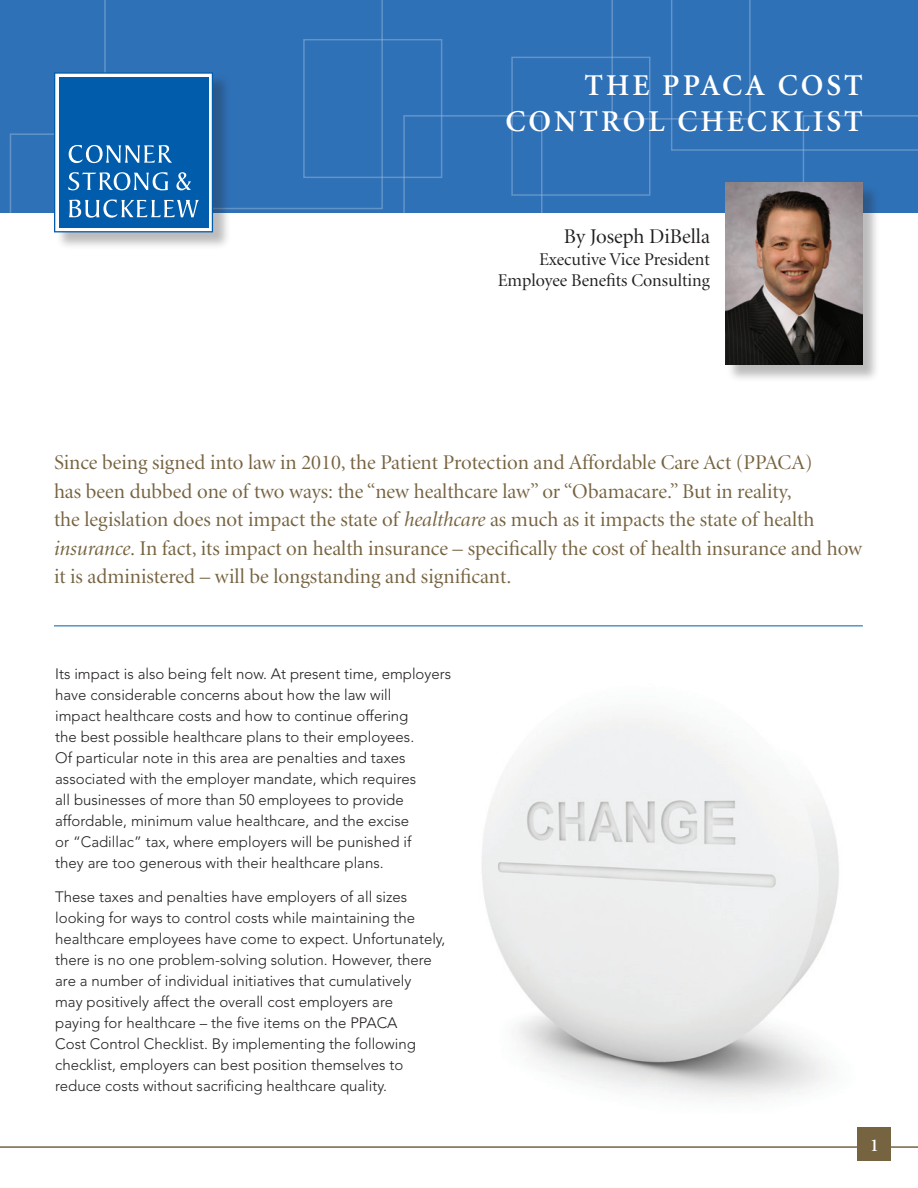
<style>
.page{position:relative;width:918px;height:1188px;background:#fff}
.page>*{position:absolute;margin:0;border:0;box-sizing:border-box;transform-origin:0 0}
.t1{font:600 30.3px/36.3px "Minion";letter-spacing:.1em;color:#fff;text-align:right}
.t2{font:21px/28.5px "Minion Display";color:#766340}
.t3{font:21px "Minion Display";color:#231f20}
.t4{font:18px "Minion Display";color:#231f20}
.t5{font:600 18px "Minion";color:#fff}
.t6{font:300 15px/21px "Avenir LT Std";color:#231f20}
.s1{font-style:italic}
</style>
<div class="page">
<img style="left:482px;top:715px;width:357px;height:385px">
<div style="left:0;top:0;width:918px;height:213px;background:#2f71b7"></div>
<div style="left:403px;top:115px;width:139px;height:139px;border:2px solid #fff"></div>
<svg style="left:104px;top:0;width:279px;height:209px"></svg>
<div style="left:10px;top:133px;width:139px;height:140px;border:2px solid #fff"></div>
<svg style="left:611px;top:0;width:307px;height:196px"></svg>
<hr style="left:0;top:1146px;width:918px;height:2px;background:#766340">
<div style="left:858px;top:1128px;width:33px;height:33px;background:#766340"></div>
<div style="left:727px;top:184px;width:153px;height:198px;background:#231f20;opacity:.3"></div>
<img style="left:725px;top:182px;width:138px;height:183px">
<div style="left:55px;top:74px;width:176px;height:176px;background:#231f20;opacity:.3"></div>
<svg style="left:54px;top:72px;width:159px;height:160px;background:#2675b7"></svg>
<hr style="left:54px;top:626px;width:809px;height:1px;background:#015dab">
<p class="t1" style="left:506px;top:68px;width:359px">THE PPACA COST<br>CONTROL CHECKLIST</p>
<p class="t3" style="left:564px;top:226px;width:147px">By Joseph DiBella</p>
<p class="t4" style="left:539px;top:250px;width:172px">Executive Vice President</p>
<p class="t4" style="left:498px;top:272px;width:214px">Employee Benefits Consulting</p>
<p class="t2" style="left:54px;top:449px;width:810px">Since being signed into law in 2010, the Patient Protection and Affordable Care Act (PPACA)<br>has been dubbed one of two ways: the “new healthcare law” or “Obamacare.” But in reality,<br>the legislation does not impact the state of <span class="s1">healthcare</span> as much as it impacts the state of health <span class="s1">insurance</span>. In fact, its impact on health insurance – specifically the cost of health insurance and how it is administered – will be longstanding and significant.</p>
<p class="t6" style="left:55px;top:663px;width:398px">Its impact is also being felt now. At present time, employers have considerable concerns about how the law will<br>impact healthcare costs and how to continue offering<br>the best possible healthcare plans to their employees.<br>Of particular note in this area are penalties and taxes associated with the employer mandate, which requires<br>all businesses of more than 50 employees to provide affordable, minimum value healthcare, and the excise<br>or “Cadillac” tax, where employers will be punished if<br>they are too generous with their healthcare plans.</p>
<p class="t6" style="left:55px;top:887px;width:392px">These taxes and penalties have employers of all sizes looking for ways to control costs while maintaining the healthcare employees have come to expect. Unfortunately, there is no one problem-solving solution. However, there are a number of individual initiatives that cumulatively<br>may positively affect the overall cost employers are<br>paying for healthcare – the five items on the PPACA<br>Cost Control Checklist. By implementing the following checklist, employers can best position themselves to reduce costs without sacrificing healthcare quality.</p>
<p class="t5" style="left:870px;top:1136px;width:10px">1</p>
</div>
